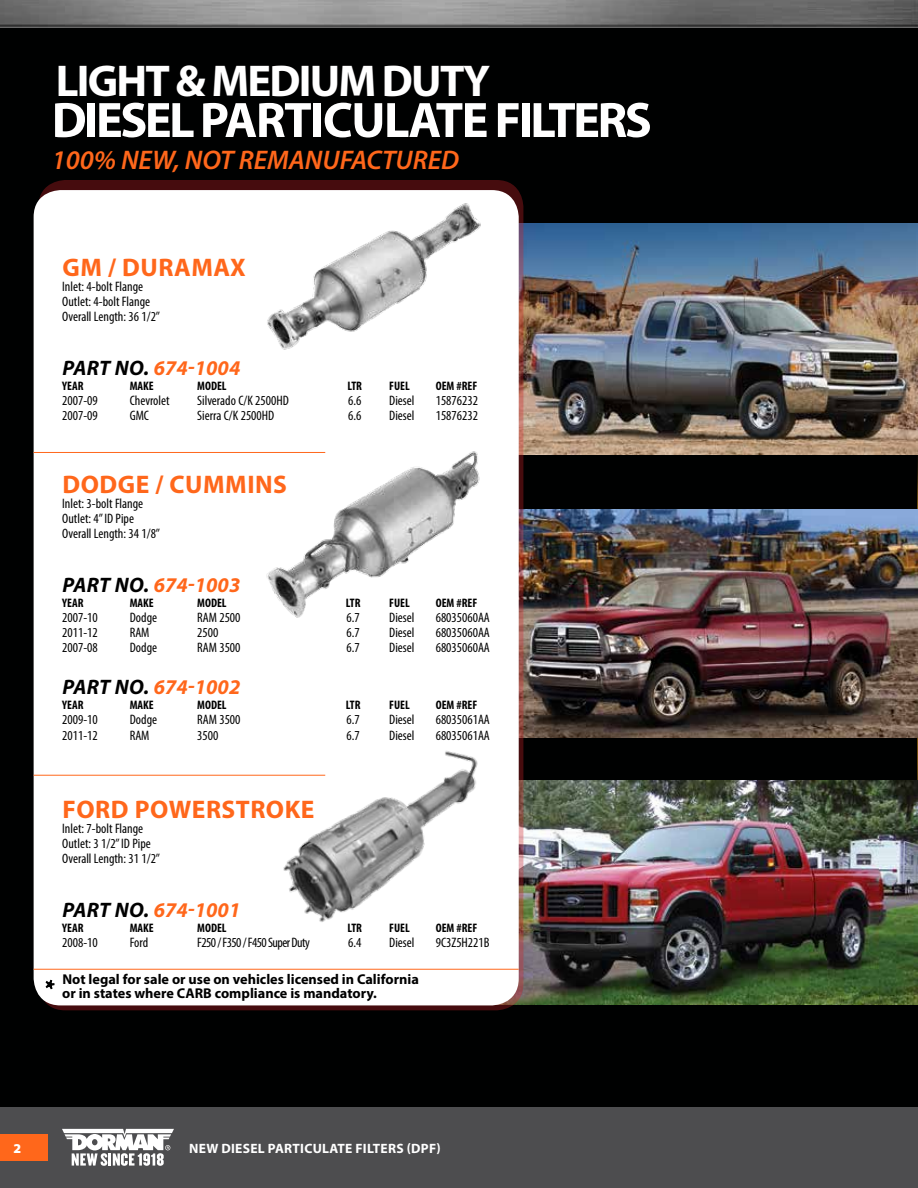
<style>
.page{position:relative;width:918px;height:1188px;background:#fff}
.page>*{position:absolute;margin:0;border:0;box-sizing:border-box;transform-origin:0 0}
.t1{font:700 50.1px "Myriad Pro";letter-spacing:-.05em;color:#fff}
.t2{font:700 44.7px "Myriad Pro";letter-spacing:-.04em;color:#fff}
.t3{font:italic 600 27px "Myriad Pro";color:#ff671b}
.t4{font:700 25.5px "Myriad Pro";letter-spacing:.02em;color:#ff671b}
.t5{font:italic 700 21px "Myriad Pro";color:#ff671b}
.t6{font:700 14.25px/14.2px "Myriad Pro";color:#000101}
.t7{font:condensed 13.65px/15.1px "Myriad Pro";color:#000}
.t8{font:condensed 13.65px "Myriad Pro";letter-spacing:-.04em;color:#000}
.t9{font:700 13.5px "Myriad Pro";letter-spacing:.02em;color:#fff}
.t10{font:900 13.5px "Myriad Pro";color:#fff}
.t11{font:700 condensed 12.3px "Myriad Pro";color:#000}
.s1{color:#000}
</style>
<div class="page">
<div style="left:0;top:1107px;width:918px;height:81px;background:#4d4d4f"></div>
<svg style="left:62px;top:1129px;width:112px;height:37px"></svg>
<div style="left:0;top:1134px;width:47px;height:27px;background:#ff671b"></div>
<img style="left:0;top:0;width:918px;height:28px">
<div style="left:0;top:28px;width:918px;height:1079px;background:#000101"></div>
<img style="left:917px;top:454px;width:1px;height:326px">
<img style="left:523px;top:223px;width:395px;height:231px">
<img style="left:523px;top:509px;width:395px;height:228px">
<img style="left:512px;top:780px;width:406px;height:225px">
<svg style="left:38px;top:180px;width:485px;height:830px;background:#5f2525"></svg>
<div style="left:34px;top:190px;width:485px;height:815px;background:#fff;border-radius:27px"></div>
<img style="left:267px;top:203px;width:214px;height:147px">
<img style="left:258px;top:751px;width:220px;height:171px">
<img style="left:266px;top:451px;width:214px;height:166px">
<hr style="left:34px;top:452px;width:291px;height:1px;background:#ff671b">
<hr style="left:34px;top:775px;width:291px;height:1px;background:#ff671b">
<hr style="left:34px;top:969px;width:485px;height:1px;background:#ff671b">
<svg style="left:45px;top:979px;width:10px;height:11px"></svg>
<h2 class="t2" style="left:56px;top:51px;width:436px">LIGHT &amp; MEDIUM DUTY</h2>
<h1 class="t1" style="left:52px;top:87px;width:602px">DIESEL PARTICULATE FILTERS</h1>
<h3 class="t3" style="left:52px;top:143px;width:409px">100% NEW, NOT REMANUFACTURED</h3>
<h3 class="t4" style="left:62px;top:250px;width:185px">GM / DURAMAX</h3>
<p class="t7" style="left:62px;top:279px;width:99px">Inlet: 4-bolt Flange<br>Outlet: 4-bolt Flange<br>Overall Length: 36 1/2”</p>
<h3 class="t5" style="left:62px;top:354px;width:179px"><span class="s1">PART NO.</span> 674-1004</h3>
<p class="t11" style="left:62px;top:378px;width:23px">YEAR</p>
<p class="t11" style="left:130px;top:378px;width:26px">MAKE</p>
<p class="t11" style="left:197px;top:378px;width:31px">MODEL</p>
<p class="t11" style="left:347px;top:378px;width:16px">LTR</p>
<p class="t11" style="left:389px;top:378px;width:22px">FUEL</p>
<p class="t11" style="left:436px;top:378px;width:43px">OEM #REF</p>
<p class="t7" style="left:62px;top:393px;width:37px">2007-09</p>
<p class="t7" style="left:130px;top:393px;width:41px">Chevrolet</p>
<p class="t7" style="left:197px;top:393px;width:93px">Silverado C/K 2500HD</p>
<p class="t7" style="left:348px;top:393px;width:15px">6.6</p>
<p class="t7" style="left:389px;top:393px;width:27px">Diesel</p>
<p class="t7" style="left:436px;top:393px;width:44px">15876232</p>
<p class="t7" style="left:62px;top:408px;width:37px">2007-09</p>
<p class="t7" style="left:130px;top:408px;width:21px">GMC</p>
<p class="t7" style="left:197px;top:408px;width:79px">Sierra C/K 2500HD</p>
<p class="t7" style="left:348px;top:408px;width:15px">6.6</p>
<p class="t7" style="left:389px;top:408px;width:27px">Diesel</p>
<p class="t7" style="left:436px;top:408px;width:44px">15876232</p>
<h3 class="t4" style="left:62px;top:467px;width:226px">DODGE / CUMMINS</h3>
<p class="t7" style="left:62px;top:495px;width:99px">Inlet: 3-bolt Flange<br>Outlet: 4” ID Pipe<br>Overall Length: 34 1/8”</p>
<h3 class="t5" style="left:62px;top:571px;width:179px"><span class="s1">PART NO.</span> 674-1003</h3>
<p class="t11" style="left:62px;top:595px;width:23px">YEAR</p>
<p class="t11" style="left:130px;top:595px;width:26px">MAKE</p>
<p class="t11" style="left:197px;top:595px;width:31px">MODEL</p>
<p class="t11" style="left:346px;top:595px;width:16px">LTR</p>
<p class="t11" style="left:389px;top:595px;width:22px">FUEL</p>
<p class="t11" style="left:436px;top:595px;width:43px">OEM #REF</p>
<p class="t7" style="left:62px;top:610px;width:37px">2007-10</p>
<p class="t7" style="left:130px;top:610px;width:29px">Dodge</p>
<p class="t7" style="left:197px;top:610px;width:45px">RAM 2500</p>
<p class="t7" style="left:347px;top:610px;width:15px">6.7</p>
<p class="t7" style="left:389px;top:610px;width:27px">Diesel</p>
<p class="t7" style="left:436px;top:610px;width:56px">68035060AA</p>
<p class="t7" style="left:62px;top:625px;width:37px">2011-12</p>
<p class="t7" style="left:130px;top:625px;width:21px">RAM</p>
<p class="t7" style="left:197px;top:625px;width:23px">2500</p>
<p class="t7" style="left:347px;top:625px;width:15px">6.7</p>
<p class="t7" style="left:389px;top:625px;width:27px">Diesel</p>
<p class="t7" style="left:436px;top:625px;width:56px">68035060AA</p>
<p class="t7" style="left:62px;top:640px;width:37px">2007-08</p>
<p class="t7" style="left:130px;top:640px;width:29px">Dodge</p>
<p class="t7" style="left:197px;top:640px;width:45px">RAM 3500</p>
<p class="t7" style="left:347px;top:640px;width:15px">6.7</p>
<p class="t7" style="left:389px;top:640px;width:27px">Diesel</p>
<p class="t7" style="left:436px;top:640px;width:56px">68035060AA</p>
<h3 class="t5" style="left:62px;top:674px;width:179px"><span class="s1">PART NO.</span> 674-1002</h3>
<p class="t11" style="left:62px;top:698px;width:23px">YEAR</p>
<p class="t11" style="left:130px;top:698px;width:26px">MAKE</p>
<p class="t11" style="left:197px;top:698px;width:31px">MODEL</p>
<p class="t11" style="left:346px;top:698px;width:16px">LTR</p>
<p class="t11" style="left:389px;top:698px;width:22px">FUEL</p>
<p class="t11" style="left:436px;top:698px;width:43px">OEM #REF</p>
<p class="t7" style="left:62px;top:712px;width:37px">2009-10</p>
<p class="t7" style="left:130px;top:712px;width:29px">Dodge</p>
<p class="t7" style="left:197px;top:712px;width:45px">RAM 3500</p>
<p class="t7" style="left:347px;top:712px;width:15px">6.7</p>
<p class="t7" style="left:389px;top:712px;width:27px">Diesel</p>
<p class="t7" style="left:436px;top:712px;width:56px">68035061AA</p>
<p class="t7" style="left:62px;top:727px;width:37px">2011-12</p>
<p class="t7" style="left:130px;top:727px;width:21px">RAM</p>
<p class="t7" style="left:197px;top:727px;width:23px">3500</p>
<p class="t7" style="left:347px;top:727px;width:15px">6.7</p>
<p class="t7" style="left:389px;top:727px;width:27px">Diesel</p>
<p class="t7" style="left:436px;top:727px;width:56px">68035061AA</p>
<h3 class="t4" style="left:62px;top:793px;width:254px">FORD POWERSTROKE</h3>
<p class="t7" style="left:62px;top:821px;width:99px">Inlet: 7-bolt Flange<br>Outlet: 3 1/2” ID Pipe<br>Overall Length: 31 1/2”</p>
<h3 class="t5" style="left:62px;top:897px;width:179px"><span class="s1">PART NO.</span> 674-1001</h3>
<p class="t11" style="left:62px;top:921px;width:23px">YEAR</p>
<p class="t11" style="left:130px;top:921px;width:26px">MAKE</p>
<p class="t11" style="left:197px;top:921px;width:31px">MODEL</p>
<p class="t11" style="left:347px;top:921px;width:16px">LTR</p>
<p class="t11" style="left:389px;top:921px;width:22px">FUEL</p>
<p class="t11" style="left:436px;top:921px;width:43px">OEM #REF</p>
<p class="t7" style="left:62px;top:935px;width:37px">2008-10</p>
<p class="t7" style="left:130px;top:935px;width:20px">Ford</p>
<p class="t8" style="left:197px;top:935px;width:114px">F250 / F350 / F450 Super Duty</p>
<p class="t7" style="left:348px;top:935px;width:15px">6.4</p>
<p class="t7" style="left:389px;top:935px;width:27px">Diesel</p>
<p class="t7" style="left:436px;top:935px;width:55px">9C3Z5H221B</p>
<p class="t6" style="left:62px;top:972px;width:358px">Not legal for sale or use on vehicles licensed in California or in states where CARB compliance is mandatory.</p>
<p class="t10" style="left:14px;top:1140px;width:9px">2</p>
<p class="t9" style="left:189px;top:1139px;width:253px">NEW DIESEL PARTICULATE FILTERS (DPF)</p>
</div>
